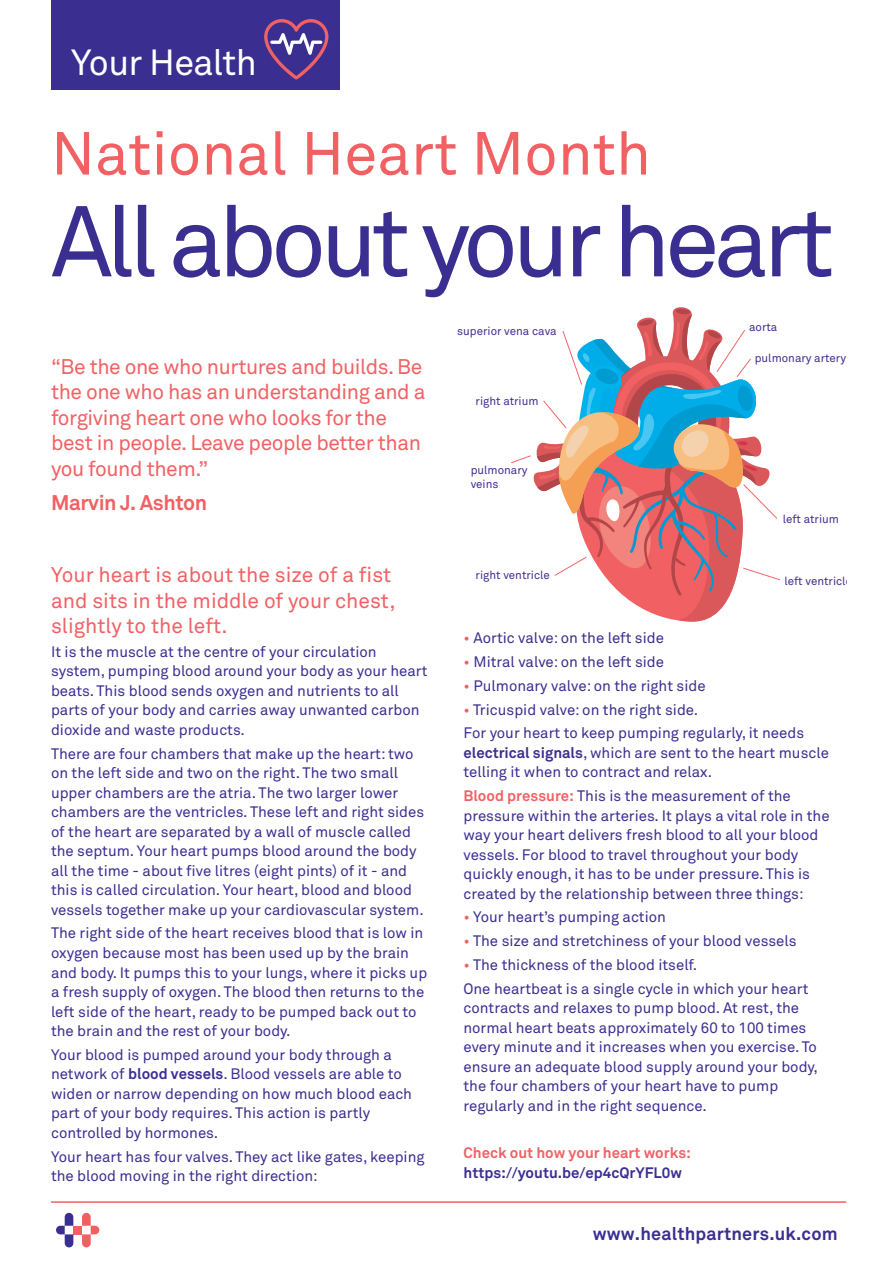
<style>
.page{position:relative;width:893px;height:1263px;background:#fff}
.page>*{position:absolute;margin:0;border:0;box-sizing:border-box;transform-origin:0 0}
.t1{font:99px "Akkurat Pro";letter-spacing:-.06em;color:#3a2f91}
.t2{font:60px "Akkurat Pro";color:#f16164}
.t3{font:36px "Akkurat Pro";letter-spacing:-.02em;color:#fff}
.t4{font:21px/25.5px "Akkurat Pro";letter-spacing:-.02em;color:#f16164}
.t5{font:21px/25.5px "Akkurat Pro";color:#f16164}
.t6{font:700 21px "Akkurat";letter-spacing:-.02em;color:#f16164}
.t7{font:700 18px "Akkurat";letter-spacing:.01em;color:#3a2f91}
.t8{font:15px/19.5px "Akkurat Pro";color:#3a2f91}
.t9{font:700 15px "Akkurat";color:#3a2f91}
.t10{font:700 15px "Akkurat";color:#f16164}
.t11{font:11.55px/13.8px "Akkurat";color:#452e91}
.s1{font-family:"Akkurat";font-weight:700}
.s2{color:#f16164}
.s3{font-family:"Akkurat";font-weight:700;color:#f16164}
</style>
<div class="page">
<div style="left:51px;top:0;width:289px;height:90px;background:#3a2f91"></div>
<hr style="left:51px;top:1201px;width:795px;height:2px;background:#f16164">
<div style="left:73px;top:1226px;width:9px;height:8px;background:#f16164"></div>
<svg style="left:56px;top:1213px;width:17px;height:34px"></svg>
<svg style="left:82px;top:1213px;width:17px;height:34px"></svg>
<svg style="left:264px;top:19px;width:64px;height:60px"></svg>
<svg style="left:511px;top:307px;width:269px;height:314px"></svg>
<h3 class="t3" style="left:71px;top:49px;width:187px">Your Health</h3>
<h2 class="t2" style="left:51px;top:132px;width:602px">National Heart Month</h2>
<h1 class="t1" style="left:51px;top:206px;width:785px">All about your heart</h1>
<h3 class="t4" style="left:51px;top:356px;width:376px">“Be the one who nurtures and builds. Be the one who has an understanding and a forgiving heart one who looks for the best in people. Leave people better than you found them.”</h3>
<h3 class="t6" style="left:51px;top:489px;width:158px">Marvin J. Ashton</h3>
<h3 class="t5" style="left:51px;top:564px;width:346px">Your heart is about the size of a fist and sits in the middle of your chest, slightly to the left.</h3>
<p class="t8" style="left:51px;top:643px;width:378px">It is the muscle at the centre of your circulation system, pumping blood around your body as your heart beats. This blood sends oxygen and nutrients to all parts of your body and carries away unwanted carbon dioxide and waste products.</p>
<p class="t8" style="left:51px;top:745px;width:375px">There are four chambers that make up the heart: two on the left side and two on the right. The two small upper chambers are the atria. The two larger lower chambers are the ventricles. These left and right sides of the heart are separated by a wall of muscle called the septum. Your heart pumps blood around the body all the time - about five litres (eight pints) of it - and this is called circulation. Your heart, blood and blood vessels together make up your cardiovascular system.</p>
<p class="t8" style="left:51px;top:925px;width:378px">The right side of the heart receives blood that is low in oxygen because most has been used up by the brain and body. It pumps this to your lungs, where it picks up a fresh supply of oxygen. The blood then returns to the left side of the heart, ready to be pumped back out to the brain and the rest of your body.</p>
<p class="t8" style="left:51px;top:1046px;width:363px">Your blood is pumped around your body through a network of <span class="s1">blood vessels</span>. Blood vessels are able to widen or narrow depending on how much blood each part of your body requires. This action is partly controlled by hormones.</p>
<p class="t8" style="left:51px;top:1148px;width:375px">Your heart has four valves. They act like gates, keeping the blood moving in the right direction:</p>
<p class="t11" style="left:457px;top:324px;width:101px">superior vena cava</p>
<p class="t11" style="left:749px;top:320px;width:30px">aorta</p>
<p class="t11" style="left:476px;top:394px;width:65px">right atrium</p>
<p class="t11" style="left:471px;top:463px;width:58px">pulmonary veins</p>
<p class="t11" style="left:755px;top:351px;width:93px">pulmonary artery</p>
<p class="t11" style="left:783px;top:512px;width:58px">left atrium</p>
<p class="t11" style="left:476px;top:569px;width:76px">right ventricle</p>
<p class="t11" style="left:784px;top:574px;width:69px">left ventricle</p>
<p class="t8" style="left:463px;top:630px;width:202px"><span class="s2">•</span> Aortic valve: on the left side</p>
<p class="t8" style="left:463px;top:653px;width:202px"><span class="s2">•</span> Mitral valve: on the left side</p>
<p class="t8" style="left:463px;top:677px;width:244px"><span class="s2">•</span> Pulmonary valve: on the right side</p>
<p class="t8" style="left:463px;top:699px;width:342px;line-height:23.7px"><span class="s2">•</span> Tricuspid valve: on the right side.<br>For your heart to keep pumping regularly, it needs</p>
<p class="t8" style="left:463px;top:744px;width:367px"><span class="s1">electrical signals</span>, which are sent to the heart muscle telling it when to contract and relax.</p>
<p class="t8" style="left:463px;top:787px;width:368px"><span class="s3">Blood pressure:</span> This is the measurement of the pressure within the arteries. It plays a vital role in the way your heart delivers fresh blood to all your blood vessels. For blood to travel throughout your body quickly enough, it has to be under pressure. This is created by the relationship between three things:</p>
<p class="t8" style="left:463px;top:909px;width:204px"><span class="s2">•</span> Your heart’s pumping action</p>
<p class="t8" style="left:463px;top:932px;width:335px"><span class="s2">•</span> The size and stretchiness of your blood vessels</p>
<p class="t8" style="left:463px;top:954px;width:346px;line-height:23.7px"><span class="s2">•</span> The thickness of the blood itself.<br>One heartbeat is a single cycle in which your heart</p>
<p class="t8" style="left:463px;top:999px;width:356px">contracts and relaxes to pump blood. At rest, the normal heart beats approximately 60 to 100 times every minute and it increases when you exercise. To ensure an adequate blood supply around your body, the four chambers of your heart have to pump regularly and in the right sequence.</p>
<p class="t10" style="left:463px;top:1143px;width:229px">Check out how your heart works:</p>
<p class="t9" style="left:463px;top:1163px;width:220px">https://youtu.be/ep4cQrYFL0w</p>
<p class="t7" style="left:593px;top:1222px;width:246px">www.healthpartners.uk.com</p>
</div>
